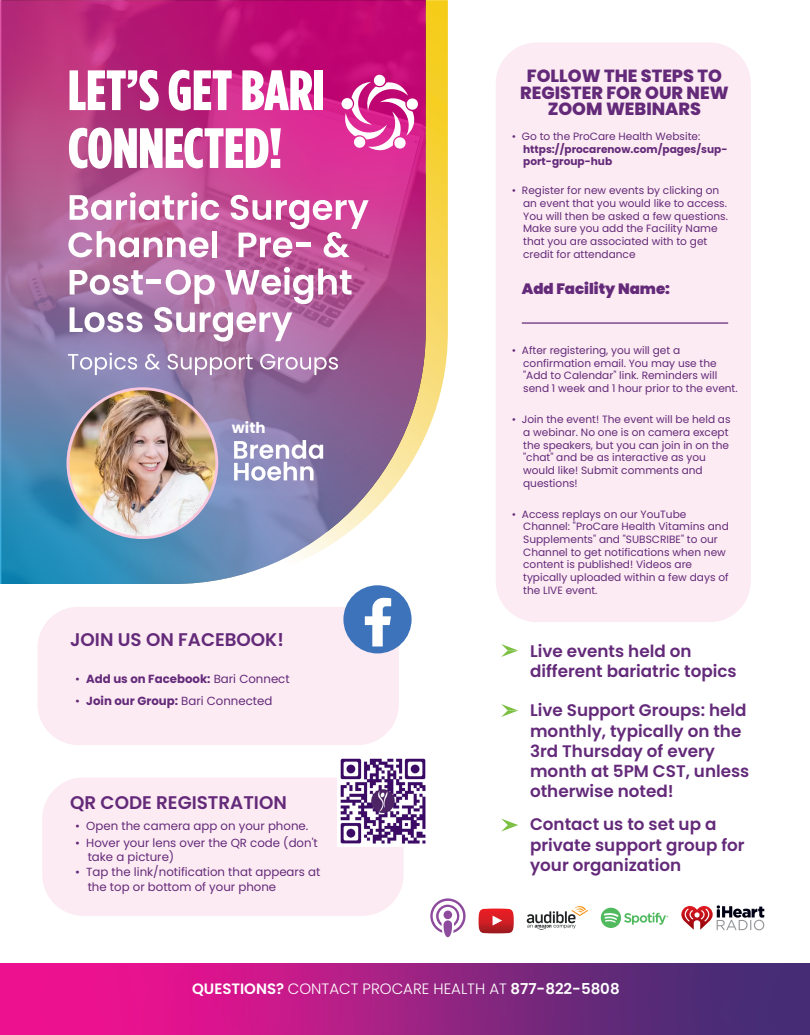
<style>
.page{position:relative;width:810px;height:1035px;background:#fff}
.page>*{position:absolute;margin:0;border:0;box-sizing:border-box;transform-origin:0 0}
.t1{font:900 56.75px/57.9px "Gotham Condensed";color:#fff}
.t2{font:600 18.25px "Poppins";color:#642a7a}
.t3{font:800 17.62px/16.4px "Poppins";color:#642a7a;text-align:center}
.t4{font:600 16.75px/20.1px "Poppins";color:#642a7a}
.t5{font:600 15px "Poppins";color:#fff}
.t6{font:900 15px "Poppins";color:#642a7a}
.t7{font:700 15px "Poppins";color:#fff}
.t8{font:11.75px/14.1px "Poppins";color:#642a7a}
.t9{font:700 11.75px "Poppins";color:#642a7a}
.t10{font:10.5px/12.6px "Poppins";color:#642a7a}
.t11{font:700 10.5px/12.6px "Poppins";color:#642a7a}
.s1{font-weight:400}
.s2{font-weight:700}
.s3{font-weight:300}
</style>
<div class="page">
<svg style="left:426px;top:0;width:22px;height:434px;background:#f7d652"></svg>
<div style="left:496px;top:42px;width:255px;height:580px;background:#fcebf2;border-radius:41px"></div>
<div style="left:38px;top:607px;width:361px;height:138px;background:#fcebf2;border-radius:41px"></div>
<div style="left:42px;top:777px;width:362px;height:139px;background:#fcebf2;border-radius:41px"></div>
<svg style="left:501px;top:644px;width:17px;height:13px"></svg>
<svg style="left:501px;top:704px;width:17px;height:13px"></svg>
<svg style="left:501px;top:819px;width:17px;height:13px"></svg>
<svg style="left:0;top:0;width:426px;height:584px;background:#a45d9b"></svg>
<svg style="left:70px;top:192px;width:149px;height:28px"></svg>
<svg style="left:68px;top:231px;width:140px;height:26px"></svg>
<div style="left:212px;top:231px;width:5px;height:26px;background:#fff"></div>
<svg style="left:231px;top:195px;width:138px;height:63px"></svg>
<svg style="left:70px;top:270px;width:73px;height:25px"></svg>
<hr style="left:146px;top:280px;width:15px;height:4px;background:#fff">
<svg style="left:70px;top:307px;width:73px;height:25px"></svg>
<svg style="left:154px;top:267px;width:198px;height:75px"></svg>
<svg style="left:68px;top:353px;width:69px;height:22px;background:#a7a2c8"></svg>
<svg style="left:145px;top:354px;width:15px;height:16px"></svg>
<svg style="left:168px;top:354px;width:85px;height:21px"></svg>
<svg style="left:260px;top:354px;width:78px;height:21px;background:#b790b9"></svg>
<div style="left:343px;top:585px;width:69px;height:68px;background:#3d73ba;border-radius:50%"></div>
<svg style="left:365px;top:598px;width:26px;height:48px"></svg>
<svg style="left:1px;top:964px;width:809px;height:71px;background:#9e1f83"></svg>
<svg style="left:67px;top:387px;width:151px;height:152px"></svg>
<img style="left:69px;top:390px;width:146px;height:146px;border-radius:73px">
<svg style="left:234px;top:440px;width:89px;height:41px"></svg>
<hr style="left:522px;top:322px;width:206px;height:2px;background:#642a7a">
<img style="left:337px;top:758px;width:89px;height:89px">
<div style="left:601px;top:908px;width:20px;height:20px;background:#51ba5f;border-radius:50%"></div>
<svg style="left:604px;top:912px;width:64px;height:13px"></svg>
<svg style="left:527px;top:906px;width:61px;height:24px"></svg>
<svg style="left:430px;top:898px;width:36px;height:40px"></svg>
<svg style="left:681px;top:905px;width:83px;height:25px"></svg>
<div style="left:342px;top:98px;width:11px;height:11px;background:#fff;border-radius:50%"></div>
<svg style="left:344px;top:74px;width:75px;height:78px"></svg>
<img style="left:478px;top:909px;width:36px;height:24px">
<svg style="left:493px;top:916px;width:9px;height:10px"></svg>
<h1 class="t1" style="left:68px;top:61px;width:258px">LET’S GET BARI<br>CONNECTED!</h1>
<h3 class="t7" style="left:232px;top:419px;width:35px">with</h3>
<h2 class="t2" style="left:70px;top:629px;width:215px">JOIN US ON FACEBOOK!</h2>
<p class="t9" style="left:75px;top:672px;width:216px"><span class="s1">•</span> Add us on Facebook: <span class="s1">Bari Connect</span></p>
<p class="t8" style="left:75px;top:693px;width:199px">• <span class="s2">Join our Group:</span> Bari Connected</p>
<h2 class="t2" style="left:70px;top:792px;width:218px">QR CODE REGISTRATION</h2>
<p class="t8" style="left:75px;top:819px;width:235px">• Open the camera app on your phone.</p>
<p class="t8" style="left:88px;top:836px;width:232px;text-indent:-13px">• Hover your lens over the QR code (don't take a picture)</p>
<p class="t8" style="left:88px;top:865px;width:234px;text-indent:-13px">• Tap the link/notification that appears at the top or bottom of your phone</p>
<h3 class="t3" style="left:520px;top:68px;width:210px">FOLLOW THE STEPS TO<br>REGISTER FOR OUR NEW<br>ZOOM WEBINARS</h3>
<p class="t10" style="left:512px;top:130px;width:190px">• Go to the ProCare Health Website:</p>
<p class="t11" style="left:523px;top:143px;width:206px">https://procarenow.com/pages/sup&shy;port-group-hub</p>
<p class="t10" style="left:523px;top:184px;width:206px;text-indent:-11px">• Register for new events by clicking on an event that you would like to access.<br>You will then be asked a few questions.<br>Make sure you add the Facility Name that you are associated with to get credit for attendance</p>
<h3 class="t6" style="left:522px;top:280px;width:150px">Add Facility Name:</h3>
<p class="t10" style="left:523px;top:344px;width:216px;text-indent:-11px">• After registering, you will get a confirmation email. You may use the "Add to Calendar" link. Reminders will send 1 week and 1 hour prior to the event.</p>
<p class="t10" style="left:523px;top:413px;width:209px;text-indent:-11px">• Join the event! The event will be held as a webinar. No one is on camera except the speakers, but you can join in on the "chat" and be as interactive as you would like! Submit comments and questions!</p>
<p class="t10" style="left:523px;top:508px;width:207px;text-indent:-11px">• Access replays on our YouTube Channel: "ProCare Health Vitamins and Supplements" and "SUBSCRIBE" to our Channel to get notifications when new content is published! Videos are typically uploaded within a few days of the LIVE event.</p>
<h3 class="t4" style="left:530px;top:641px;width:208px">Live events held on different bariatric topics</h3>
<h3 class="t4" style="left:530px;top:701px;width:221px">Live Support Groups: held monthly, typically on the<br>3rd Thursday of every month at 5PM CST, unless otherwise noted!</h3>
<h3 class="t4" style="left:530px;top:815px;width:216px">Contact us to set up a private support group for your organization</h3>
<h3 class="t5" style="left:192px;top:980px;width:429px">QUESTIONS? <span class="s3">CONTACT PROCARE HEALTH AT</span> 877-822-5808</h3>
</div>
